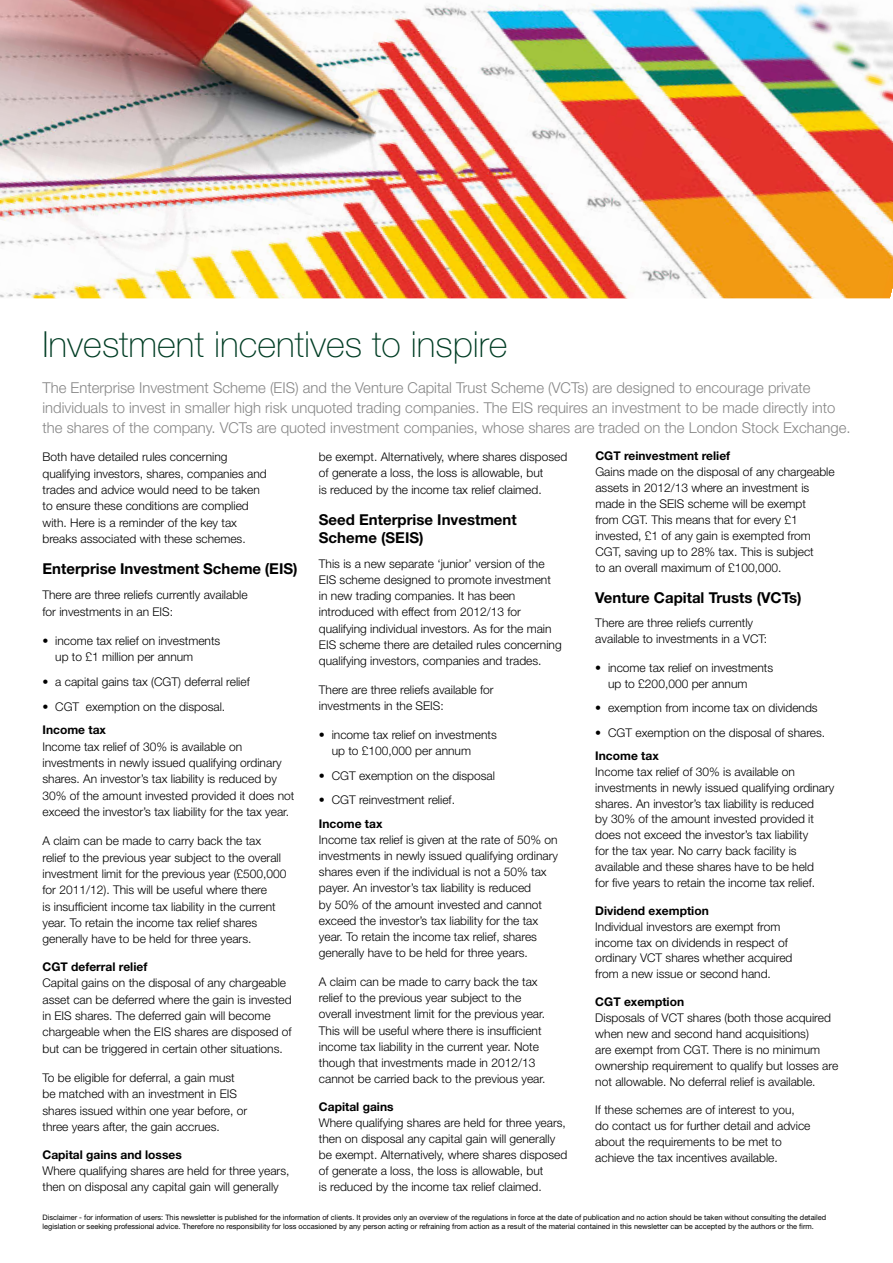
<style>
.page{position:relative;width:893px;height:1263px;background:#fff}
.page>*{position:absolute;margin:0;border:0;box-sizing:border-box;transform-origin:0 0}
.t1{font:100 36px "Helvetica Neue";color:#003d24}
.t2{font:300 15px/19.6px "Helvetica Neue";color:#878787}
.t3{font:700 15px/18.5px "Helvetica Neue";color:#000}
.t4{font:300 12px/16.2px "Helvetica Neue";color:#000}
.t5{font:700 12px "Helvetica Neue";color:#000}
.t6{font:7.5px/9px "Helvetica Neue";color:#000}
</style>
<div class="page">
<img style="left:0;top:0;width:893px;height:298px">
<h1 class="t1" style="left:43px;top:324px;width:467px">Investment incentives to inspire</h1>
<p class="t2" style="left:43px;top:378px;width:809px">The Enterprise Investment Scheme (EIS) and the Venture Capital Trust Scheme (VCTs) are designed to encourage private individuals to invest in smaller high risk unquoted trading companies. The EIS requires an investment to be made directly into the shares of the company. VCTs are quoted investment companies, whose shares are traded on the London Stock Exchange.</p>
<p class="t4" style="left:43px;top:449px;width:226px">Both have detailed rules concerning qualifying investors, shares, companies and trades and advice would need to be taken to ensure these conditions are complied with. Here is a reminder of the key tax breaks associated with these schemes.</p>
<p class="t3" style="left:43px;top:559px;width:257px">Enterprise Investment Scheme (EIS)</p>
<p class="t4" style="left:43px;top:587px;width:207px">There are three reliefs currently available for investments in an EIS:</p>
<p class="t4" style="left:55px;top:632px;width:167px;text-indent:-13px">• income tax relief on investments up to £1 million per annum</p>
<p class="t4" style="left:43px;top:673px;width:209px">• a capital gains tax (CGT) deferral relief</p>
<p class="t4" style="left:43px;top:698px;width:184px">• CGT exemption on the disposal.</p>
<p class="t5" style="left:43px;top:723px;width:65px">Income tax</p>
<p class="t4" style="left:43px;top:738px;width:253px">Income tax relief of 30% is available on investments in newly issued qualifying ordinary shares. An investor’s tax liability is reduced by 30% of the amount invested provided it does not exceed the investor’s tax liability for the tax year.</p>
<p class="t4" style="left:43px;top:832px;width:246px">A claim can be made to carry back the tax relief to the previous year subject to the overall investment limit for the previous year (£500,000 for 2011/12). This will be useful where there<br>is insufficient income tax liability in the current year. To retain the income tax relief shares generally have to be held for three years.</p>
<p class="t5" style="left:43px;top:959px;width:106px">CGT deferral relief</p>
<p class="t4" style="left:43px;top:975px;width:251px">Capital gains on the disposal of any chargeable asset can be deferred where the gain is invested in EIS shares. The deferred gain will become chargeable when the EIS shares are disposed of but can be triggered in certain other situations.</p>
<p class="t4" style="left:43px;top:1069px;width:206px">To be eligible for deferral, a gain must be matched with an investment in EIS shares issued within one year before, or three years after, the gain accrues.</p>
<p class="t5" style="left:43px;top:1147px;width:141px">Capital gains and losses</p>
<p class="t4" style="left:43px;top:1162px;width:248px">Where qualifying shares are held for three years, then on disposal any capital gain will generally</p>
<p class="t5" style="left:595px;top:448px;width:136px">CGT reinvestment relief</p>
<p class="t4" style="left:595px;top:463px;width:241px">Gains made on the disposal of any chargeable assets in 2012/13 where an investment is made in the SEIS scheme will be exempt<br>from CGT. This means that for every £1 invested, £1 of any gain is exempted from CGT, saving up to 28% tax. This is subject<br>to an overall maximum of £100,000.</p>
<p class="t3" style="left:595px;top:588px;width:208px">Venture Capital Trusts (VCTs)</p>
<p class="t4" style="left:595px;top:614px;width:173px">There are three reliefs currently available to investments in a VCT:</p>
<p class="t4" style="left:608px;top:659px;width:167px;text-indent:-13px">• income tax relief on investments up to £200,000 per annum</p>
<p class="t4" style="left:595px;top:699px;width:224px">• exemption from income tax on dividends</p>
<p class="t4" style="left:595px;top:724px;width:231px">• CGT exemption on the disposal of shares.</p>
<p class="t5" style="left:595px;top:748px;width:65px">Income tax</p>
<p class="t4" style="left:595px;top:763px;width:241px">Income tax relief of 30% is available on investments in newly issued qualifying ordinary shares. An investor’s tax liability is reduced<br>by 30% of the amount invested provided it does not exceed the investor’s tax liability<br>for the tax year. No carry back facility is available and these shares have to be held<br>for five years to retain the income tax relief.</p>
<p class="t5" style="left:595px;top:903px;width:115px">Dividend exemption</p>
<p class="t4" style="left:595px;top:918px;width:199px">Individual investors are exempt from income tax on dividends in respect of ordinary VCT shares whether acquired from a new issue or second hand.</p>
<p class="t5" style="left:595px;top:994px;width:90px">CGT exemption</p>
<p class="t4" style="left:595px;top:1009px;width:244px">Disposals of VCT shares (both those acquired when new and second hand acquisitions)<br>are exempt from CGT. There is no minimum ownership requirement to qualify but losses are not allowable. No deferral relief is available.</p>
<p class="t4" style="left:595px;top:1102px;width:217px">If these schemes are of interest to you, do contact us for further detail and advice about the requirements to be met to achieve the tax incentives available.</p>
<p class="t4" style="left:319px;top:449px;width:250px">be exempt. Alternatively, where shares disposed of generate a loss, the loss is allowable, but<br>is reduced by the income tax relief claimed.</p>
<p class="t3" style="left:319px;top:510px;width:199px">Seed Enterprise Investment<br>Scheme (SEIS)</p>
<p class="t4" style="left:319px;top:555px;width:244px">This is a new separate ‘junior’ version of the EIS scheme designed to promote investment in new trading companies. It has been introduced with effect from 2012/13 for qualifying individual investors. As for the main EIS scheme there are detailed rules concerning qualifying investors, companies and trades.</p>
<p class="t4" style="left:319px;top:681px;width:176px">There are three reliefs available for investments in the SEIS:</p>
<p class="t4" style="left:332px;top:726px;width:167px;text-indent:-13px">• income tax relief on investments up to £100,000 per annum</p>
<p class="t4" style="left:319px;top:767px;width:178px">• CGT exemption on the disposal</p>
<p class="t4" style="left:319px;top:792px;width:138px">• CGT reinvestment relief.</p>
<p class="t5" style="left:319px;top:816px;width:65px">Income tax</p>
<p class="t4" style="left:319px;top:831px;width:241px">Income tax relief is given at the rate of 50% on investments in newly issued qualifying ordinary shares even if the individual is not a 50% tax payer. An investor’s tax liability is reduced<br>by 50% of the amount invested and cannot exceed the investor’s tax liability for the tax year. To retain the income tax relief, shares generally have to be held for three years.</p>
<p class="t4" style="left:319px;top:973px;width:228px">A claim can be made to carry back the tax relief to the previous year subject to the overall investment limit for the previous year.<br>This will be useful where there is insufficient income tax liability in the current year. Note though that investments made in 2012/13 cannot be carried back to the previous year.</p>
<p class="t5" style="left:319px;top:1099px;width:76px">Capital gains</p>
<p class="t4" style="left:319px;top:1114px;width:250px">Where qualifying shares are held for three years, then on disposal any capital gain will generally be exempt. Alternatively, where shares disposed of generate a loss, the loss is allowable, but<br>is reduced by the income tax relief claimed.</p>
<p class="t6" style="left:43px;top:1213px;width:785px">Disclaimer - for information of users: This newsletter is published for the information of clients. It provides only an overview of the regulations in force at the date of publication and no action should be taken without consulting the detailed legislation or seeking professional advice. Therefore no responsibility for loss occasioned by any person acting or refraining from action as a result of the material contained in this newsletter can be accepted by the authors or the firm.</p>
</div>
